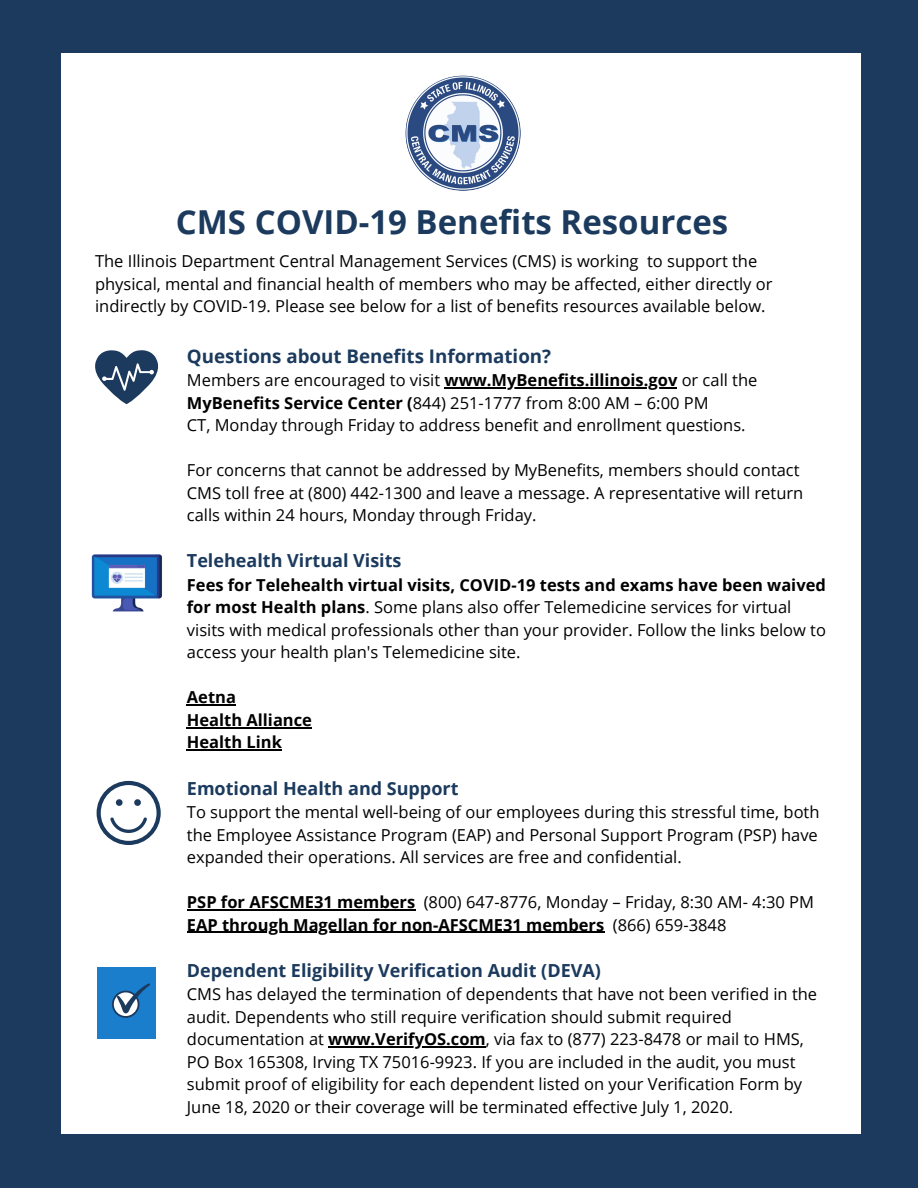
<style>
.page{position:relative;width:918px;height:1188px;background:#1b3a5d}
.page>*{position:absolute;margin:0;border:0;box-sizing:border-box;transform-origin:0 0}
.t1{font:700 33px "Open Sans";color:#1b3a5d}
.t2{font:700 18.75px "Open Sans";color:#1b3a5d}
.t3{font:700 18px "Open Sans";color:#1b3a5d}
.t4{font:16.5px/22.5px "Open Sans";color:#000}
.t5{font:700 16.5px/22.5px "Open Sans";color:#000}
.s1{font-weight:700}
.s2{font-weight:400}
</style>
<div class="page">
<div style="left:61px;top:53px;width:799px;height:1080px;background:#fff"></div>
<img style="left:406px;top:76px;width:115px;height:115px;border-radius:50%">
<svg style="left:95px;top:350px;width:63px;height:54px"></svg>
<img style="left:91px;top:554px;width:71px;height:58px">
<hr style="left:445px;top:387px;width:232px;height:1px;background:#000">
<hr style="left:187px;top:705px;width:49px;height:1px;background:#000">
<hr style="left:187px;top:727px;width:125px;height:1px;background:#000">
<hr style="left:187px;top:750px;width:95px;height:1px;background:#000">
<hr style="left:187px;top:909px;width:228px;height:1px;background:#000">
<hr style="left:187px;top:932px;width:417px;height:1px;background:#000">
<hr style="left:328px;top:1047px;width:158px;height:1px;background:#000">
<svg style="left:97px;top:781px;width:64px;height:64px"></svg>
<div style="left:97px;top:967px;width:59px;height:72px;background:#1a7ecc"></div>
<svg style="left:112px;top:983px;width:38px;height:35px"></svg>
<h1 class="t1" style="left:176px;top:199px;width:554px">CMS COVID-19 Benefits Resources</h1>
<p class="t4" style="left:95px;top:250px;width:679px">The Illinois Department Central Management Services (CMS) is working to support the physical, mental and financial health of members who may be affected, either directly or indirectly by COVID-19. Please see below for a list of benefits resources available below.</p>
<p class="t2" style="left:187px;top:343px;width:366px">Questions about Benefits Information?</p>
<p class="t4" style="left:187px;top:369px;width:572px">Members are encouraged to visit <span class="s1">www.MyBenefits.illinois.gov</span> or call the<br><span class="s1">MyBenefits Service Center (</span>844) 251-1777 from 8:00 AM – 6:00 PM<br>CT, Monday through Friday to address benefit and enrollment questions.</p>
<p class="t4" style="left:187px;top:459px;width:618px">For concerns that cannot be addressed by MyBenefits, members should contact<br>CMS toll free at (800) 442-1300 and leave a message. A representative will return calls within 24 hours, Monday through Friday.</p>
<p class="t3" style="left:187px;top:548px;width:216px">Telehealth Virtual Visits</p>
<p class="t4" style="left:187px;top:573px;width:641px"><span class="s1">Fees for Telehealth virtual visits, COVID-19 tests and exams have been waived for most Health plans</span>. Some plans also offer Telemedicine services for virtual visits with medical professionals other than your provider. Follow the links below to access your health plan's Telemedicine site.</p>
<p class="t5" style="left:187px;top:686px;width:127px">Aetna<br>Health Alliance<br>Health Link</p>
<p class="t3" style="left:187px;top:775px;width:273px">Emotional Health and Support</p>
<p class="t4" style="left:187px;top:801px;width:634px;text-align:justify">To support the mental well-being of our employees during this stressful time, both the Employee Assistance Program (EAP) and Personal Support Program (PSP) have expanded their operations. All services are free and confidential.</p>
<p class="t5" style="left:187px;top:891px;width:629px">PSP for AFSCME31 members <span class="s2">(800) 647-8776, Monday – Friday, 8:30 AM- 4:30 PM<br></span>EAP through Magellan for non-AFSCME31 members <span class="s2">(866) 659-3848</span></p>
<p class="t3" style="left:187px;top:958px;width:415px">Dependent Eligibility Verification Audit (DEVA)</p>
<p class="t4" style="left:187px;top:983px;width:632px">CMS has delayed the termination of dependents that have not been verified in the audit. Dependents who still require verification should submit required documentation at <span class="s1">www.VerifyOS.com</span>, via fax to (877) 223-8478 or mail to HMS, PO Box 165308, Irving TX 75016-9923. If you are included in the audit, you must submit proof of eligibility for each dependent listed on your Verification Form by June 18, 2020 or their coverage will be terminated effective July 1, 2020.</p>
</div>
